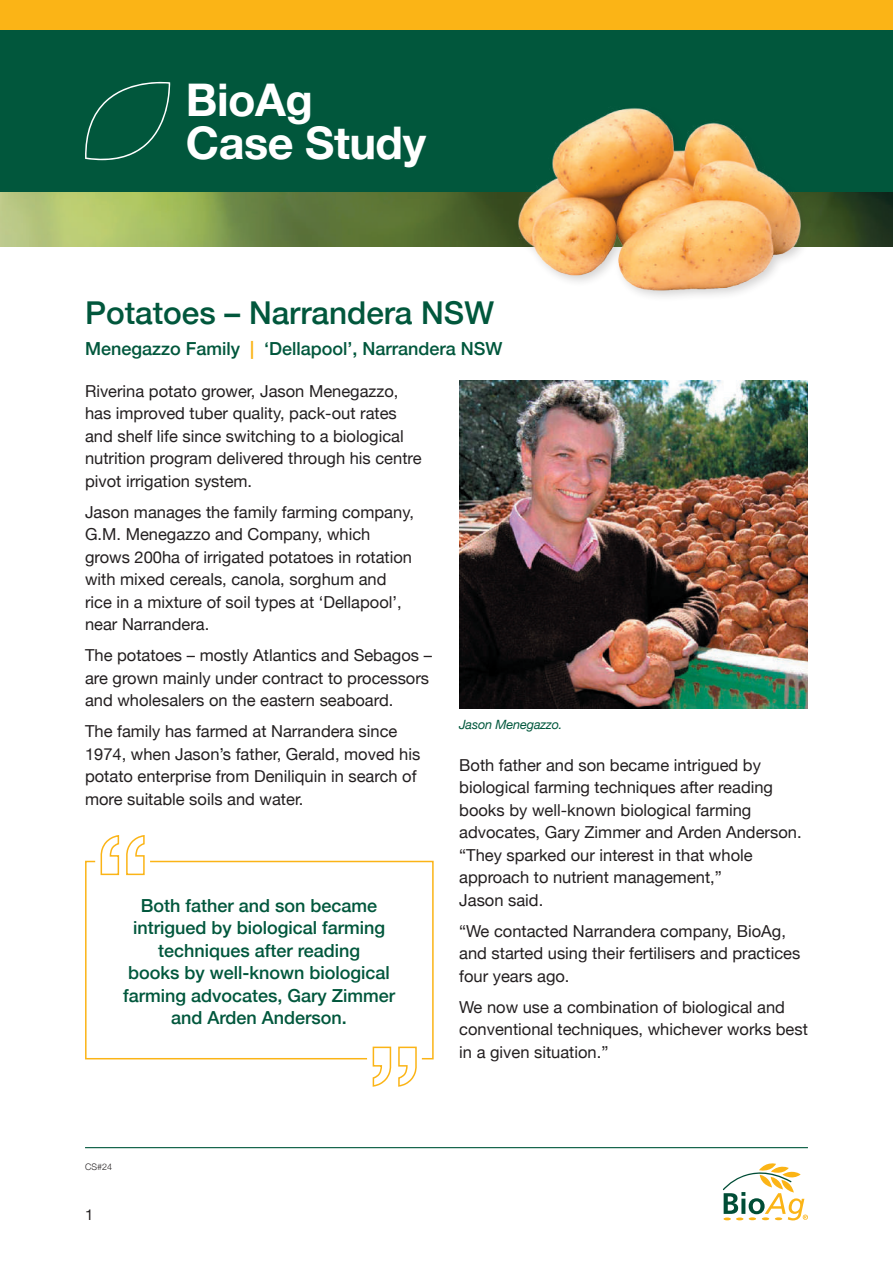
<style>
.page{position:relative;width:893px;height:1263px;background:#fff}
.page>*{position:absolute;margin:0;border:0;box-sizing:border-box;transform-origin:0 0}
.t1{font:700 45px/43.5px "Helvetica Neue";letter-spacing:-.01em;color:#fff}
.t2{font:500 31.5px "Helvetica Neue";color:#01573c}
.t3{font:500 18px/22.5px "Helvetica Neue";color:#01573c;text-align:center}
.t4{font:16.5px/22.5px "Helvetica Neue";color:#231f20}
.t5{font:15px "Helvetica Neue";color:#231f20}
.t6{font:italic 12.75px "Helvetica Neue";letter-spacing:-.01em;color:#01573c}
.t7{font:300 9px "Helvetica Neue";color:#231f20}
.s1{color:#fbb416}
</style>
<div class="page">
<div style="left:0;top:0;width:893px;height:30px;background:#fbb416"></div>
<img style="left:0;top:191px;width:893px;height:56px">
<div style="left:0;top:30px;width:893px;height:161px;background:#01573c"></div>
<svg style="left:85px;top:81px;width:86px;height:80px"></svg>
<hr style="left:85px;top:1147px;width:723px;height:1px;background:#01573c">
<svg style="left:723px;top:1163px;width:85px;height:57px"></svg>
<svg style="left:100px;top:835px;width:45px;height:25px"></svg>
<svg style="left:372px;top:1060px;width:45px;height:27px"></svg>
<svg style="left:85px;top:860px;width:64px;height:200px"></svg>
<svg style="left:149px;top:860px;width:285px;height:200px"></svg>
<img style="left:460px;top:380px;width:348px;height:328px">
<img style="left:489px;top:108px;width:350px;height:189px">
<h1 class="t1" style="left:186px;top:79px;width:242px">BioAg<br>Case Study</h1>
<h2 class="t2" style="left:85px;top:288px;width:411px">Potatoes – Narrandera NSW</h2>
<p class="t3" style="left:85px;top:336px;width:419px">Menegazzo Family <span class="s1">|</span> ‘Dellapool’, Narrandera NSW</p>
<p class="t4" style="left:85px;top:380px;width:338px">Riverina potato grower, Jason Menegazzo, has improved tuber quality, pack-out rates and shelf life since switching to a biological nutrition program delivered through his centre pivot irrigation system.</p>
<p class="t4" style="left:85px;top:501px;width:330px">Jason manages the family farming company, G.M. Menegazzo and Company, which grows 200ha of irrigated potatoes in rotation with mixed cereals, canola, sorghum and rice in a mixture of soil types at ‘Dellapool’, near Narrandera.</p>
<p class="t4" style="left:85px;top:645px;width:348px">The potatoes – mostly Atlantics and Sebagos – are grown mainly under contract to processors and wholesalers on the eastern seaboard.</p>
<p class="t4" style="left:85px;top:721px;width:337px">The family has farmed at Narrandera since 1974, when Jason’s father, Gerald, moved his potato enterprise from Deniliquin in search of more suitable soils and water.</p>
<p class="t3" style="left:123px;top:892px;width:274px">Both father and son became intrigued by biological farming techniques after reading<br>books by well-known biological farming advocates, Gary Zimmer and Arden Anderson.</p>
<p class="t6" style="left:459px;top:715px;width:105px">Jason Menegazzo.</p>
<p class="t4" style="left:459px;top:754px;width:344px">Both father and son became intrigued by biological farming techniques after reading books by well-known biological farming advocates, Gary Zimmer and Arden Anderson. “They sparked our interest in that whole approach to nutrient management,”<br>Jason said.</p>
<p class="t4" style="left:459px;top:920px;width:343px">“We contacted Narrandera company, BioAg, and started using their fertilisers and practices four years ago.</p>
<p class="t4" style="left:459px;top:996px;width:350px">We now use a combination of biological and conventional techniques, whichever works best in a given situation.”</p>
<p class="t7" style="left:85px;top:1159px;width:29px">CS#24</p>
<p class="t5" style="left:85px;top:1204px;width:10px">1</p>
</div>
